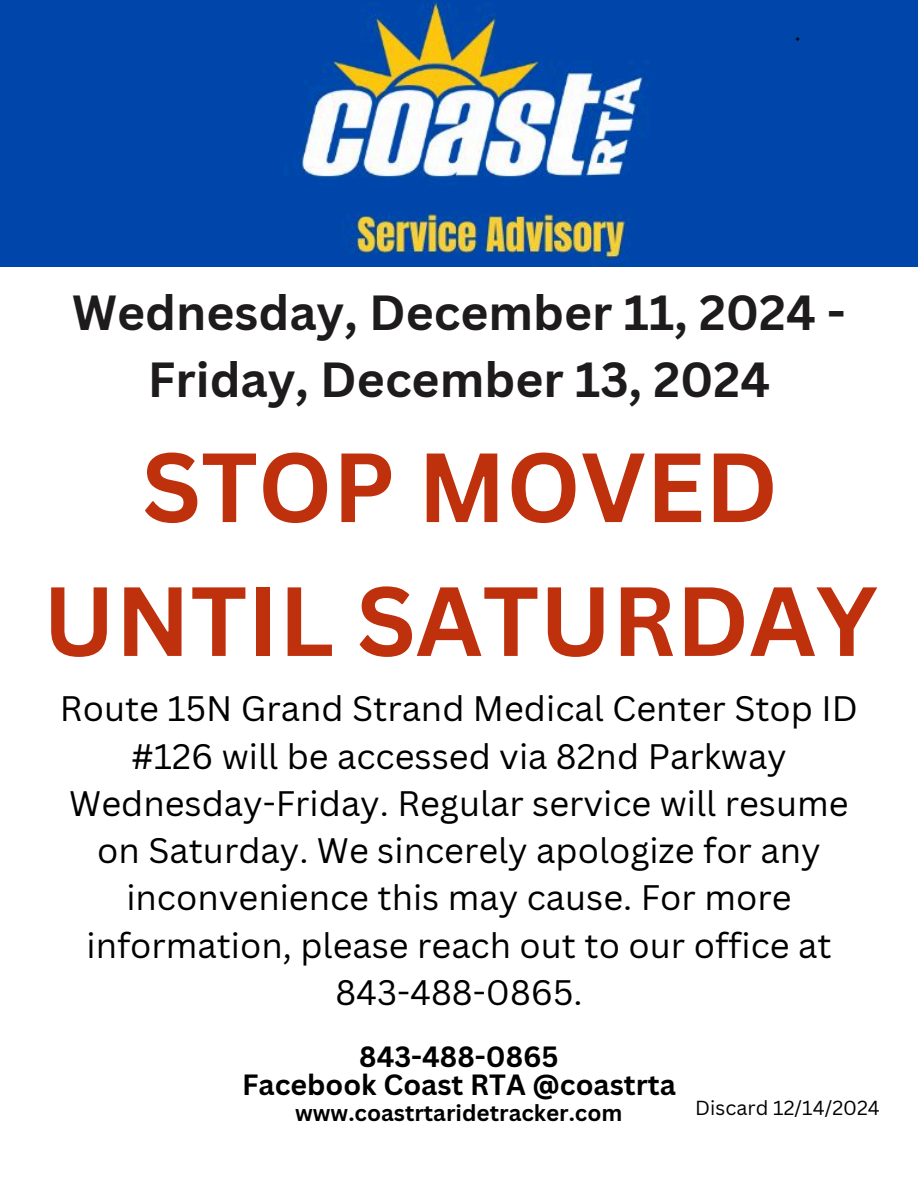
<style>
.page{position:relative;width:918px;height:1188px;background:#fff}
.page>*{position:absolute;margin:0;border:0;box-sizing:border-box;transform-origin:0 0}
.t1{font:700 96px/133.8px "Canva Sans";color:#bf300d;text-align:center}
.t2{font:700 48px/66.3px "Canva Sans";color:#1e1b1c;text-align:center}
.t3{font:34.5px/47.2px "Canva Sans";color:#000;text-align:center}
.t4{font:700 28.5px/28.2px "Canva Sans";color:#000;text-align:center}
.t5{font:700 22.5px "Canva Sans";color:#000}
.t6{font:19.8px "Canva Sans";color:#000}
</style>
<div class="page">
<img style="left:0;top:0;width:918px;height:267px">
<p class="t2" style="left:72px;top:278px;width:775px">Wednesday, December 11, 2024 -<br>Friday, December 13, 2024</p>
<h3 class="t1" style="left:43px;top:418px;width:836px">STOP MOVED<br>UNTIL SATURDAY</h3>
<h4 class="t3" style="left:60px;top:684px;width:800px">Route 15N Grand Strand Medical Center Stop ID #126 will be accessed via 82nd Parkway Wednesday-Friday. Regular service will resume on Saturday. We sincerely apologize for any inconvenience this may cause. For more information, please reach out to our office at 843-488-0865.</h4>
<h2 class="t4" style="left:242px;top:1042px;width:435px">843-488-0865<br>Facebook Coast RTA @coastrta</h2>
<h2 class="t5" style="left:295px;top:1097px;width:329px">www.coastrtaridetracker.com</h2>
<p class="t6" style="left:695px;top:1093px;width:186px">Discard 12/14/2024</p>
</div>
